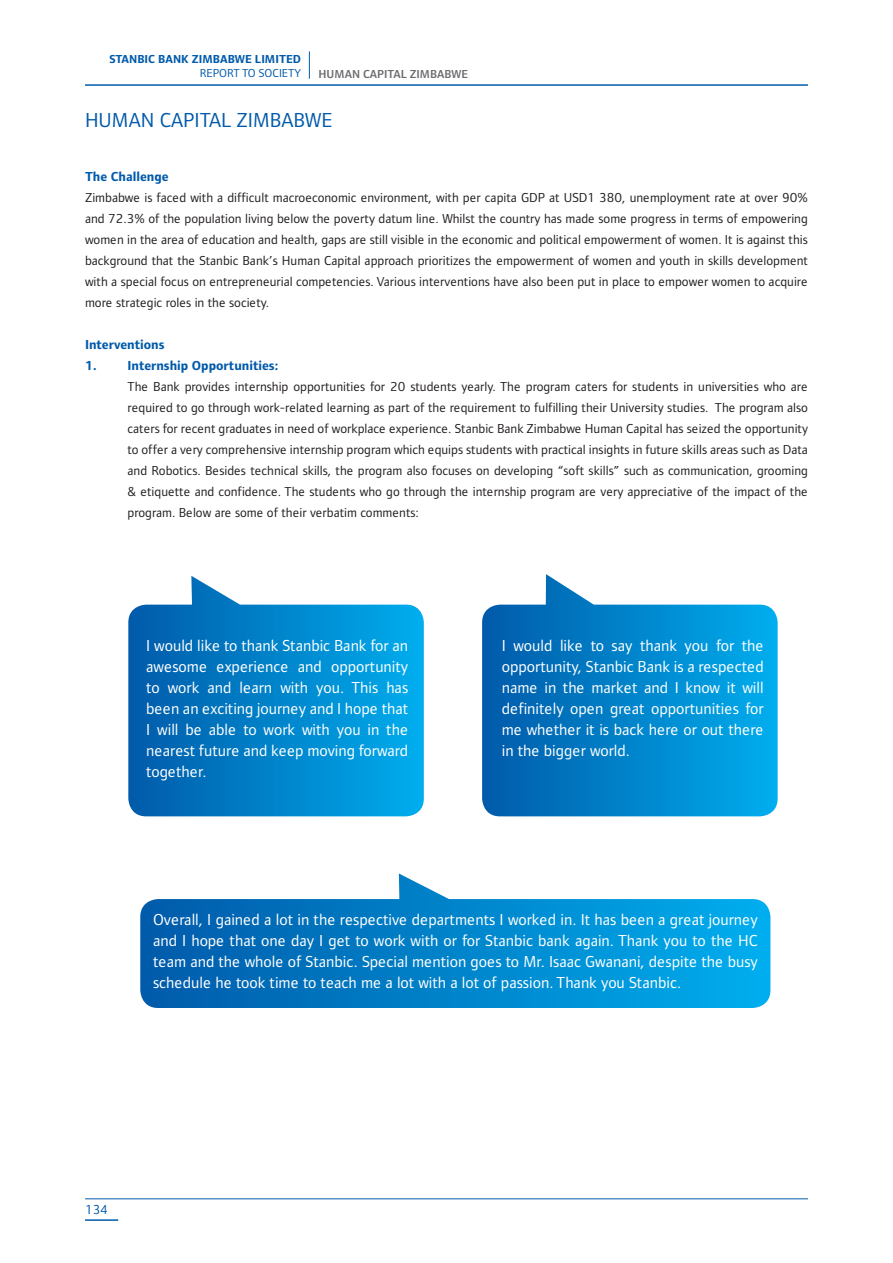
<style>
.page{position:relative;width:893px;height:1263px;background:#fff}
.page>*{position:absolute;margin:0;border:0;box-sizing:border-box;transform-origin:0 0}
.t1{font:21px "Standard Bank";color:#015aaa}
.t2{font:16.5px/21px "Standard Bank";color:#fff;text-align:justify}
.t3{font:13.5px/21px "Standard Bank";color:#231f20;text-align:justify}
.t4{font:700 13.5px "Standard Bank";color:#015aaa}
.t5{font:13.5px "Standard Bank";color:#015aaa}
.t6{font:700 12px "Standard Bank";color:#015aaa}
.t7{font:600 12px "Standard Bank";color:#6c6d70}
.t8{font:12px "Standard Bank";color:#015aaa}
</style>
<div class="page">
<hr style="left:85px;top:84px;width:723px;height:2px;background:#015aaa">
<svg style="left:309px;top:51px;width:1px;height:28px"></svg>
<hr style="left:85px;top:1198px;width:723px;height:1px;background:#015aaa">
<hr style="left:85px;top:1219px;width:33px;height:2px;background:#015aaa">
<div style="left:128px;top:605px;width:296px;height:211px;background:linear-gradient(to right,#015aa9,#00aded);border-radius:18px"></div>
<div style="left:482px;top:605px;width:296px;height:211px;background:linear-gradient(to right,#015aa9,#00aded);border-radius:18px"></div>
<div style="left:140px;top:899px;width:630px;height:109px;background:linear-gradient(to right,#015aa9,#00aded);border-radius:18px"></div>
<p class="t6" style="left:109px;top:54px;width:193px">STANBIC BANK ZIMBABWE LIMITED</p>
<p class="t8" style="left:200px;top:69px;width:103px">REPORT TO SOCIETY</p>
<p class="t7" style="left:318px;top:70px;width:151px">HUMAN CAPITAL ZIMBABWE</p>
<h1 class="t1" style="left:85px;top:112px;width:249px">HUMAN CAPITAL ZIMBABWE</h1>
<p class="t4" style="left:85px;top:171px;width:85px">The Challenge</p>
<p class="t3" style="left:85px;top:188px;width:724px">Zimbabwe is faced with a difficult macroeconomic environment, with per capita GDP at USD1 380, unemployment rate at over 90% and 72.3% of the population living below the poverty datum line. Whilst the country has made some progress in terms of empowering women in the area of education and health, gaps are still visible in the economic and political empowerment of women. It is against this background that the Stanbic Bank’s Human Capital approach prioritizes the empowerment of women and youth in skills development with a special focus on entrepreneurial competencies. Various interventions have also been put in place to empower women to acquire more strategic roles in the society.</p>
<p class="t4" style="left:85px;top:339px;width:81px">Interventions</p>
<p class="t4" style="left:85px;top:360px;width:195px">1. Internship Opportunities:</p>
<p class="t3" style="left:128px;top:377px;width:682px">The Bank provides internship opportunities for 20 students yearly. The program caters for students in universities who are required to go through work-related learning as part of the requirement to fulfilling their University studies. The program also caters for recent graduates in need of workplace experience. Stanbic Bank Zimbabwe Human Capital has seized the opportunity to offer a very comprehensive internship program which equips students with practical insights in future skills areas such as Data and Robotics. Besides technical skills, the program also focuses on developing “soft skills” such as communication, grooming &amp; etiquette and confidence. The students who go through the internship program are very appreciative of the impact of the program. Below are some of their verbatim comments:</p>
<p class="t2" style="left:146px;top:636px;width:263px">I would like to thank Stanbic Bank for an awesome experience and opportunity to work and learn with you. This has been an exciting journey and I hope that I will be able to work with you in the nearest future and keep moving forward together.</p>
<p class="t2" style="left:502px;top:636px;width:263px">I would like to say thank you for the opportunity, Stanbic Bank is a respected name in the market and I know it will definitely open great opportunities for me whether it is back here or out there in the bigger world.</p>
<p class="t2" style="left:153px;top:910px;width:606px">Overall, I gained a lot in the respective departments I worked in. It has been a great journey and I hope that one day I get to work with or for Stanbic bank again. Thank you to the HC team and the whole of Stanbic. Special mention goes to Mr. Isaac Gwanani, despite the busy schedule he took time to teach me a lot with a lot of passion. Thank you Stanbic.</p>
<p class="t5" style="left:85px;top:1205px;width:24px">134</p>
</div>
